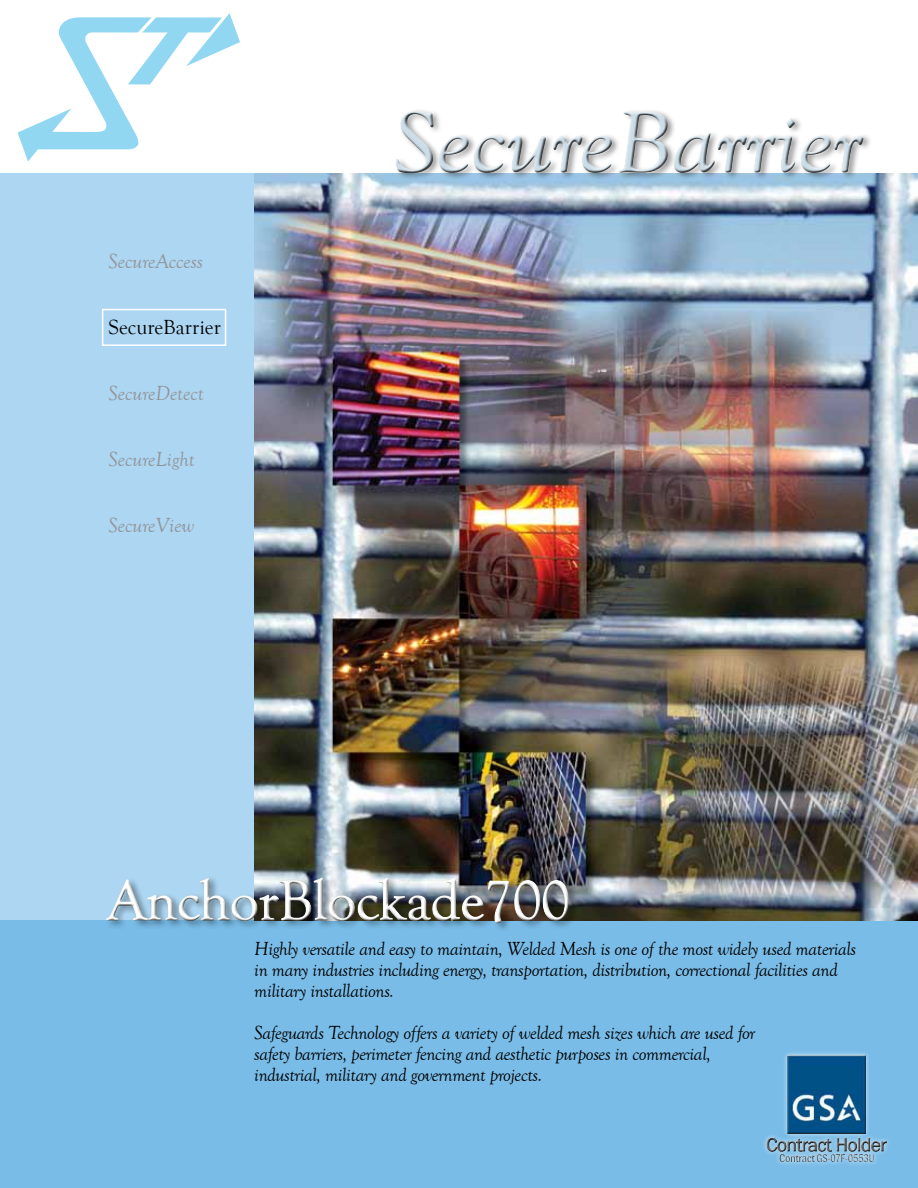
<style>
.page{position:relative;width:918px;height:1188px;background:#fff}
.page>*{position:absolute;margin:0;border:0;box-sizing:border-box;transform-origin:0 0}
.t1{font:italic 89.1px "Goudy Old Style T";color:#ccdde7;scale:1.11 1}
.t2{font:57px "Goudy Old Style T";color:#fff}
.t3{font:italic 21px "Goudy Old Style T";color:#939598}
.t4{font:21px "Goudy Old Style T";color:#000}
.t5{font:italic 19.5px/21px "Goudy Old Style T";letter-spacing:-.02em;color:#000}
</style>
<div class="page">
<div style="left:0;top:174px;width:255px;height:1014px;background:#acd6f2"></div>
<div style="left:0;top:920px;width:918px;height:268px;background:#79bce7"></div>
<svg style="left:17px;top:13px;width:223px;height:149px"></svg>
<img style="left:255px;top:174px;width:663px;height:746px">
<div style="left:102px;top:309px;width:124px;height:37px;border:2px solid #fff"></div>
<div style="left:394px;top:108px;width:479px;height:73px;background:#000;opacity:.4"></div>
<div style="left:393px;top:108px;width:472px;height:66px;background:#fff"></div>
<div style="left:395px;top:112px;width:471px;height:64px;background:#000;opacity:.75"></div>
<div style="left:95px;top:865px;width:722px;height:78px;background:#ddc07f;opacity:.75"></div>
<div style="left:103px;top:875px;width:465px;height:49px;background:#fff;opacity:.75"></div>
<div style="left:104px;top:877px;width:468px;height:50px;background:#000;opacity:.75"></div>
<div style="left:783px;top:1051px;width:87px;height:87px;background:#fff;opacity:.75"></div>
<div style="left:787px;top:1054px;width:79px;height:79px;background:#a2b9c8"></div>
<div style="left:787px;top:1056px;width:79px;height:78px;background:#000;opacity:.75"></div>
<div style="left:774px;top:1149px;width:105px;height:18px;background:#80bfe8"></div>
<div style="left:778px;top:1154px;width:97px;height:9px;background:#90c7eb"></div>
<div style="left:762px;top:1133px;width:129px;height:24px;background:#fff;opacity:.75"></div>
<svg style="left:767px;top:1153px;width:120px;height:9px"></svg>
<div style="left:765px;top:1136px;width:122px;height:15px;background:#fff;opacity:.75"></div>
<div style="left:765px;top:1138px;width:122px;height:15px;background:#000;opacity:.75"></div>
<p class="t3" style="left:109px;top:249px;width:96px">SecureAccess</p>
<p class="t4" style="left:109px;top:315px;width:114px">SecureBarrier</p>
<p class="t3" style="left:109px;top:381px;width:97px">SecureDetect</p>
<p class="t3" style="left:109px;top:447px;width:88px">SecureLight</p>
<p class="t3" style="left:109px;top:513px;width:87px">SecureView</p>
<h1 class="t1" style="left:393px;top:94px;width:424px">SecureBarrier</h1>
<h2 class="t2" style="left:108px;top:870px;width:463px">AnchorBlockade700</h2>
<p class="t5" style="left:254px;top:938px;width:603px">Highly versatile and easy to maintain, Welded Mesh is one of the most widely used materials in many industries including energy, transportation, distribution, correctional facilities and military installations.</p>
<p class="t5" style="left:254px;top:1022px;width:503px">Safeguards Technology offers a variety of welded mesh sizes which are used for safety barriers, perimeter fencing and aesthetic purposes in commercial, industrial, military and government projects.</p>
</div>
